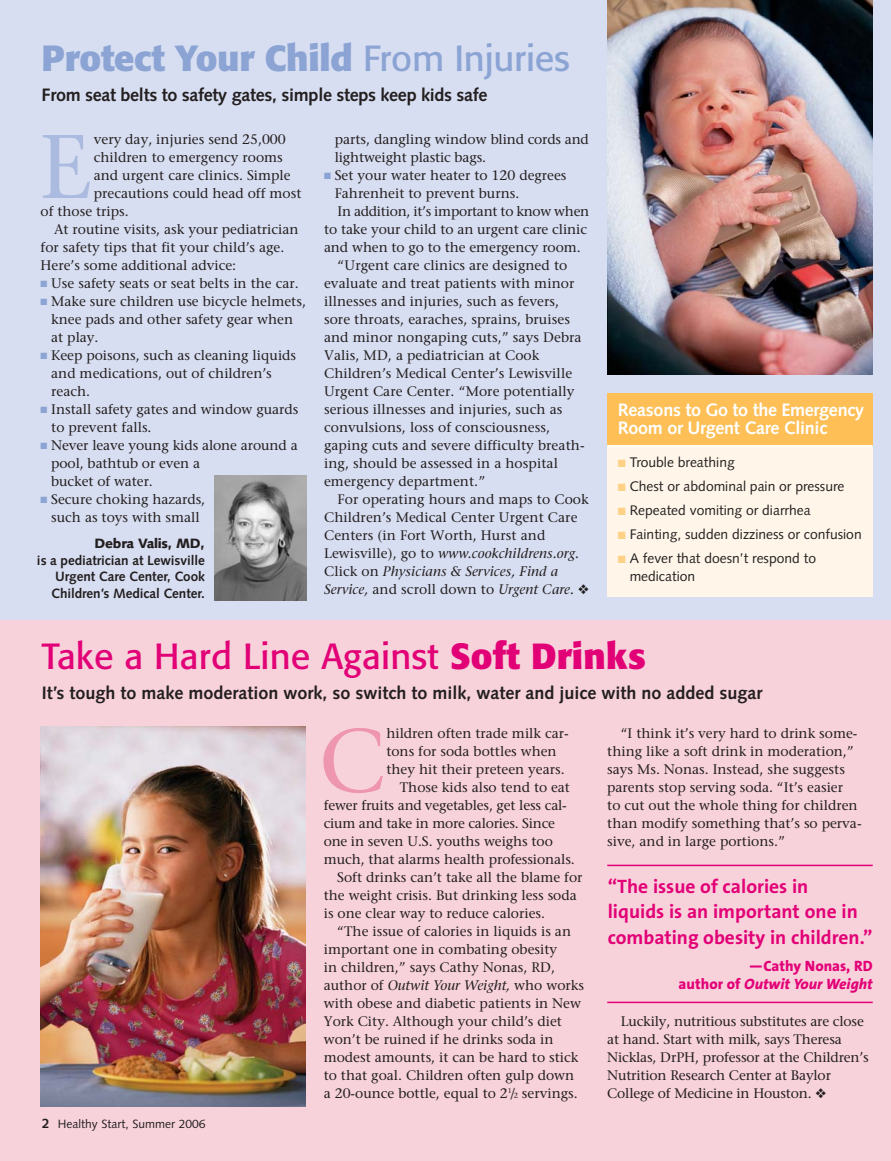
<style>
.page{position:relative;width:891px;height:1161px;background:#fff}
.page>*{position:absolute;margin:0;border:0;box-sizing:border-box;transform-origin:0 0}
.t1{font:500 90px "Stone Serif Std";color:#abbbe0}
.t2{font:500 90px "Stone Serif Std";color:#ee95b0}
.t3{font:36px "Formata";letter-spacing:.005em;color:#e20077}
.t4{font:700 36px "Formata";letter-spacing:-.005em;color:#8ba4d4}
.t5{font:700 19.5px/25.5px "The Sans B7";color:#e20077}
.t6{font:700 18px "Syntax LT Std";color:#231f20}
.t7{font:700 18px/18px "Syntax LT Std";letter-spacing:-.015em;color:#fff}
.t8{font:800 15px/18px "The Sans B8";letter-spacing:.005em;color:#e20077;text-align:right}
.t9{font:500 13.8px/18px "Stone Serif Std";color:#231f20}
.t10{font:13.8px/18px "Syntax LT Std";color:#231f20}
.t11{font:italic 500 13.8px "Stone Serif Std";letter-spacing:.005em;color:#231f20}
.t12{font:500 13.8px "Stone Serif Std";letter-spacing:-.02em;color:#231f20}
.t13{font:700 13.5px/16.5px "Syntax LT Std";letter-spacing:-.005em;color:#231f20;text-align:right}
.t14{font:900 13.5px "Syntax LT Std";letter-spacing:-.02em;color:#231f20}
.t15{font:12px "Syntax LT Std";color:#231f20}
.s1{font-weight:400}
.s2{color:#8ba4d4}
.s3{font-style:normal}
.s4{color:#ffd187}
.s5{font-weight:700}
.s6{font-size:7.5px}
.s7{font-style:italic}
.s8{font-weight:700;font-size:13.5px}
</style>
<div class="page">
<div style="left:0;top:0;width:891px;height:628px;background:#d8def1"></div>
<div style="left:0;top:620px;width:891px;height:541px;background:#f8d2db"></div>
<img style="left:214px;top:476px;width:92px;height:125px">
<img style="left:40px;top:726px;width:266px;height:380px">
<div style="left:607px;top:393px;width:266px;height:204px;background:#fff6e9"></div>
<div style="left:607px;top:393px;width:266px;height:53px;background:#fdbf56"></div>
<hr style="left:607px;top:445px;width:266px;height:2px;background:#fff">
<hr style="left:607px;top:865px;width:266px;height:1px;background:#e20077">
<hr style="left:607px;top:1002px;width:266px;height:1px;background:#e20077">
<img style="left:607px;top:0;width:266px;height:375px">
<h2 class="t4" style="left:42px;top:42px;width:530px">Protect Your Child <span class="s1">From Injuries</span></h2>
<h3 class="t6" style="left:42px;top:87px;width:447px">From seat belts to safety gates, simple steps keep kids safe</h3>
<p class="t9" style="left:94px;top:131px;width:193px">very day, injuries send 25,000</p>
<p class="t9" style="left:94px;top:149px;width:191px">children to emergency rooms</p>
<p class="t9" style="left:94px;top:167px;width:198px">and urgent care clinics. Simple</p>
<p class="t9" style="left:94px;top:185px;width:209px">precautions could head off most</p>
<p class="t9" style="left:41px;top:203px;width:90px">of those trips.</p>
<p class="t9" style="left:54px;top:221px;width:246px">At routine visits, ask your pediatrician</p>
<p class="t9" style="left:41px;top:239px;width:245px">for safety tips that fit your child’s age.</p>
<p class="t9" style="left:41px;top:257px;width:197px">Here’s some additional advice:</p>
<p class="t9" style="left:41px;top:275px;width:260px"><span class="s2">■</span> Use safety seats or seat belts in the car.</p>
<p class="t9" style="left:51px;top:293px;width:256px;text-indent:-11px"><span class="s2">■</span> Make sure children use bicycle helmets, knee pads and other safety gear when at play.</p>
<p class="t9" style="left:51px;top:347px;width:247px;text-indent:-11px"><span class="s2">■</span> Keep poisons, such as cleaning liquids and medications, out of children’s reach.</p>
<p class="t9" style="left:51px;top:401px;width:249px;text-indent:-11px"><span class="s2">■</span> Install safety gates and window guards to prevent falls.</p>
<p class="t9" style="left:51px;top:437px;width:248px;text-indent:-11px"><span class="s2">■</span> Never leave young kids alone around a pool, bathtub or even a<br>bucket of water.</p>
<p class="t9" style="left:41px;top:491px;width:166px;text-align:center"><span class="s2">■</span> Secure choking hazards, such as toys with small</p>
<h1 class="t1" style="left:39px;top:128px;width:53px">E</h1>
<p class="t14" style="left:94px;top:538px;width:112px">Debra Valis, MD,</p>
<p class="t13" style="left:37px;top:553px;width:169px">is a pediatrician at Lewisville<br>Urgent Care Center, Cook<br>Children’s Medical Center.</p>
<p class="t9" style="left:335px;top:131px;width:256px">parts, dangling window blind cords and lightweight plastic bags.</p>
<p class="t9" style="left:324px;top:167px;width:244px"><span class="s2">■</span> Set your water heater to 120 degrees</p>
<p class="t9" style="left:335px;top:185px;width:186px">Fahrenheit to prevent burns.</p>
<p class="t12" style="left:338px;top:205px;width:253px">In addition, it’s important to know when</p>
<p class="t9" style="left:324px;top:221px;width:265px">to take your child to an urgent care clinic</p>
<p class="t9" style="left:324px;top:239px;width:258px">and when to go to the emergency room.</p>
<p class="t9" style="left:338px;top:257px;width:231px">“Urgent care clinics are designed to</p>
<p class="t9" style="left:324px;top:275px;width:252px">evaluate and treat patients with minor</p>
<p class="t9" style="left:324px;top:293px;width:237px">illnesses and injuries, such as fevers,</p>
<p class="t9" style="left:324px;top:311px;width:247px">sore throats, earaches, sprains, bruises</p>
<p class="t9" style="left:324px;top:329px;width:259px">and minor nongaping cuts,” says Debra</p>
<p class="t9" style="left:324px;top:347px;width:217px">Valis, MD, a pediatrician at Cook</p>
<p class="t9" style="left:324px;top:365px;width:250px">Children’s Medical Center’s Lewisville</p>
<p class="t9" style="left:324px;top:383px;width:252px">Urgent Care Center. “More potentially</p>
<p class="t9" style="left:324px;top:401px;width:240px">serious illnesses and injuries, such as</p>
<p class="t9" style="left:324px;top:419px;width:228px">convulsions, loss of consciousness,</p>
<p class="t9" style="left:324px;top:437px;width:262px">gaping cuts and severe difficulty breath-</p>
<p class="t9" style="left:324px;top:455px;width:235px">ing, should be assessed in a hospital</p>
<p class="t9" style="left:324px;top:473px;width:163px">emergency department.”</p>
<p class="t9" style="left:338px;top:491px;width:253px">For operating hours and maps to Cook</p>
<p class="t9" style="left:324px;top:509px;width:255px">Children’s Medical Center Urgent Care</p>
<p class="t9" style="left:324px;top:527px;width:223px">Centers (in Fort Worth, Hurst and</p>
<p class="t11" style="left:324px;top:547px;width:257px"><span class="s3">Lewisville), go to</span> www.cookchildrens.org.</p>
<p class="t11" style="left:324px;top:565px;width:236px"><span class="s3">Click on</span> Physicians &amp; Services, Find a</p>
<p class="t11" style="left:324px;top:583px;width:266px">Service, <span class="s3">and scroll down to</span> Urgent Care. ❖</p>
<h3 class="t7" style="left:618px;top:402px;width:248px">Reasons to Go to the Emergency<br>Room or Urgent Care Clinic</h3>
<p class="t10" style="left:618px;top:454px;width:118px"><span class="s4">■</span> Trouble breathing</p>
<p class="t10" style="left:618px;top:478px;width:228px"><span class="s4">■</span> Chest or abdominal pain or pressure</p>
<p class="t10" style="left:618px;top:502px;width:194px"><span class="s4">■</span> Repeated vomiting or diarrhea</p>
<p class="t10" style="left:618px;top:526px;width:245px"><span class="s4">■</span> Fainting, sudden dizziness or confusion</p>
<p class="t10" style="left:630px;top:550px;width:188px;text-indent:-12px"><span class="s4">■</span> A fever that doesn’t respond to medication</p>
<h2 class="t3" style="left:42px;top:640px;width:606px">Take a Hard Line Against <span class="s5">Soft Drinks</span></h2>
<h3 class="t6" style="left:42px;top:685px;width:722px">It’s tough to make moderation work, so switch to milk, water and juice with no added sugar</h3>
<h1 class="t2" style="left:319px;top:722px;width:68px">C</h1>
<p class="t9" style="left:386px;top:725px;width:184px">hildren often trade milk car-</p>
<p class="t9" style="left:386px;top:743px;width:172px">tons for soda bottles when</p>
<p class="t9" style="left:386px;top:761px;width:180px">they hit their preteen years.</p>
<p class="t9" style="left:400px;top:779px;width:172px">Those kids also tend to eat</p>
<p class="t9" style="left:324px;top:797px;width:245px">fewer fruits and vegetables, get less cal-</p>
<p class="t9" style="left:324px;top:815px;width:233px">cium and take in more calories. Since</p>
<p class="t9" style="left:324px;top:833px;width:231px">one in seven U.S. youths weighs too</p>
<p class="t9" style="left:324px;top:851px;width:253px">much, that alarms health professionals.</p>
<p class="t9" style="left:337px;top:869px;width:247px">Soft drinks can’t take all the blame for</p>
<p class="t9" style="left:324px;top:887px;width:255px">the weight crisis. But drinking less soda</p>
<p class="t9" style="left:324px;top:905px;width:223px">is one clear way to reduce calories.</p>
<p class="t9" style="left:337px;top:923px;width:235px">“The issue of calories in liquids is an</p>
<p class="t9" style="left:324px;top:941px;width:235px">important one in combating obesity</p>
<p class="t9" style="left:324px;top:959px;width:233px">in children,” says Cathy Nonas, RD,</p>
<p class="t11" style="left:324px;top:979px;width:262px"><span class="s3">author of</span> Outwit Your Weight, <span class="s3">who works</span></p>
<p class="t9" style="left:324px;top:995px;width:259px">with obese and diabetic patients in New</p>
<p class="t9" style="left:324px;top:1013px;width:240px">York City. Although your child’s diet</p>
<p class="t9" style="left:324px;top:1031px;width:231px">won’t be ruined if he drinks soda in</p>
<p class="t9" style="left:324px;top:1049px;width:256px">modest amounts, it can be hard to stick</p>
<p class="t9" style="left:324px;top:1067px;width:252px">to that goal. Children often gulp down</p>
<p class="t9" style="left:324px;top:1085px;width:256px">a 20-ounce bottle, equal to 2<sup>1</sup>/<span class="s6">2</span> servings.</p>
<p class="t9" style="left:607px;top:725px;width:256px;text-indent:14px">“I think it’s very hard to drink some&shy;thing like a soft drink in moderation,” says Ms. Nonas. Instead, she suggests parents stop serving soda. “It’s easier<br>to cut out the whole thing for children than modify something that’s so perva&shy;sive, and in large portions.”</p>
<h3 class="t5" style="left:608px;top:875px;width:266px">“The issue of calories in<br>liquids is an important one in combating obesity in children.”</h3>
<p class="t8" style="left:679px;top:958px;width:196px">—Cathy Nonas, RD<br>author of <span class="s7">Outwit Your Weight</span></p>
<p class="t9" style="left:607px;top:1013px;width:263px;text-indent:14px">Luckily, nutritious substitutes are close at hand. Start with milk, says Theresa Nicklas, DrPH, professor at the Children’s Nutrition Research Center at Baylor College of Medicine in Houston. ❖</p>
<p class="t15" style="left:42px;top:1118px;width:165px"><span class="s8">2</span> Healthy Start, Summer 2006</p>
</div>
